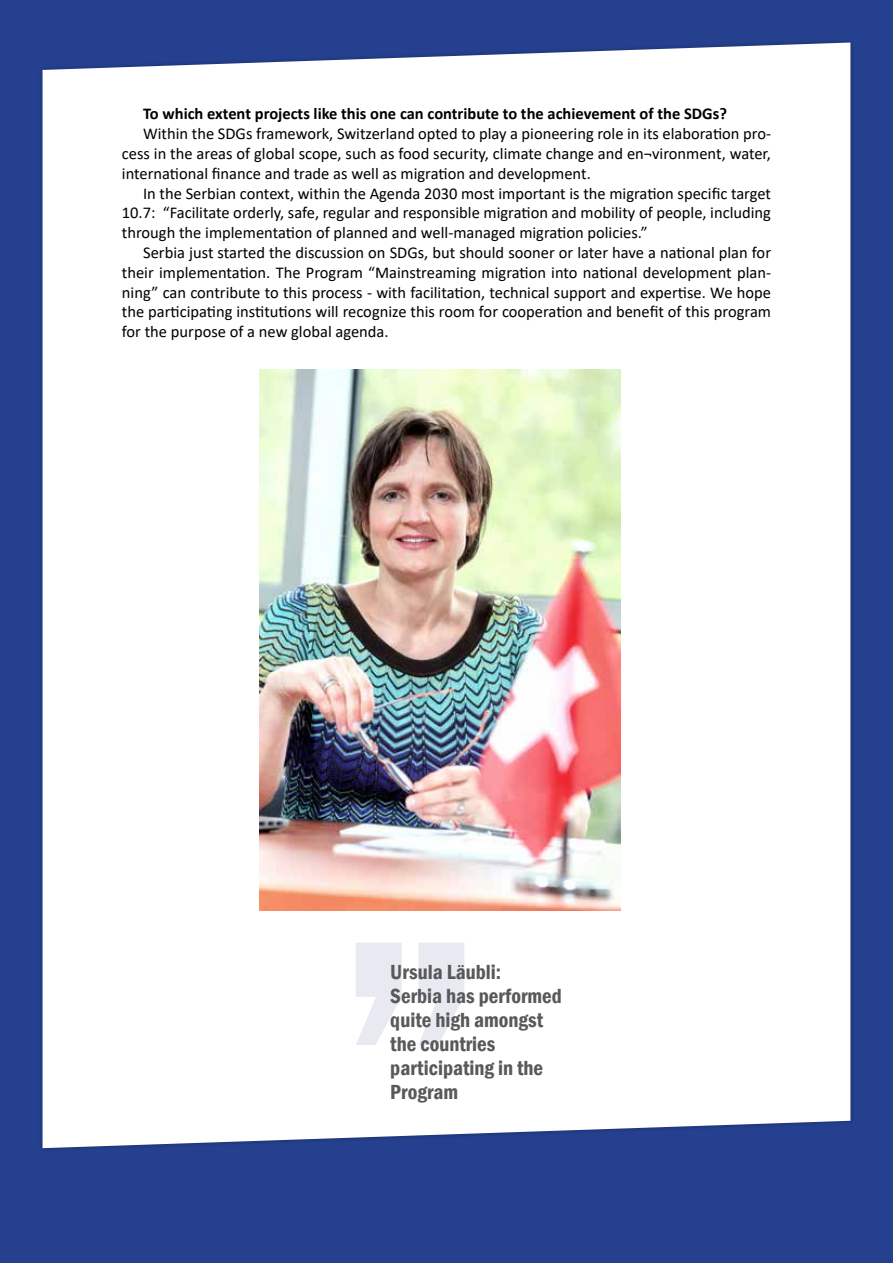
<style>
.page{position:relative;width:893px;height:1263px;background:#25408f}
.page>*{position:absolute;margin:0;border:0;box-sizing:border-box;transform-origin:0 0}
.t1{font:600 condensed 21px/24px "Franklin Gothic";color:#58595b}
.t2{font:16.5px/19.8px "Calibri";color:#000;text-align:justify}
.t3{font:700 16.5px "Calibri";color:#000}
</style>
<div class="page">
<div style="left:38px;top:38px;width:817px;height:1114px;background:#000;opacity:.3"></div>
<div style="left:43px;top:43px;width:807px;height:1105px;background:#fff"></div>
<img style="left:260px;top:369px;width:360px;height:541px">
<svg style="left:356px;top:943px;width:108px;height:102px;background:#f0f0f6"></svg>
<p class="t3" style="left:143px;top:102px;width:585px">To which extent projects like this one can contribute to the achievement of the SDGs?</p>
<p class="t2" style="left:122px;top:123px;width:651px;text-indent:21px">Within the SDGs framework, Switzerland opted to play a pioneering role in its elaboration pro&shy;cess in the areas of global scope, such as food security, climate change and en¬vironment, water, international finance and trade as well as migration and development.</p>
<p class="t2" style="left:122px;top:183px;width:651px;text-indent:21px">In the Serbian context, within the Agenda 2030 most important is the migration specific target 10.7: “Facilitate orderly, safe, regular and responsible migration and mobility of people, including through the implementation of planned and well-managed migration policies.”</p>
<p class="t2" style="left:122px;top:242px;width:651px;text-indent:21px">Serbia just started the discussion on SDGs, but should sooner or later have a national plan for their implementation. The Program “Mainstreaming migration into national development plan&shy;ning” can contribute to this process - with facilitation, technical support and expertise. We hope the participating institutions will recognize this room for cooperation and benefit of this program for the purpose of a new global agenda.</p>
<p class="t1" style="left:390px;top:960px;width:173px">Ursula Läubli:<br>Serbia has performed quite high amongst the countries participating in the<br>Program</p>
</div>
